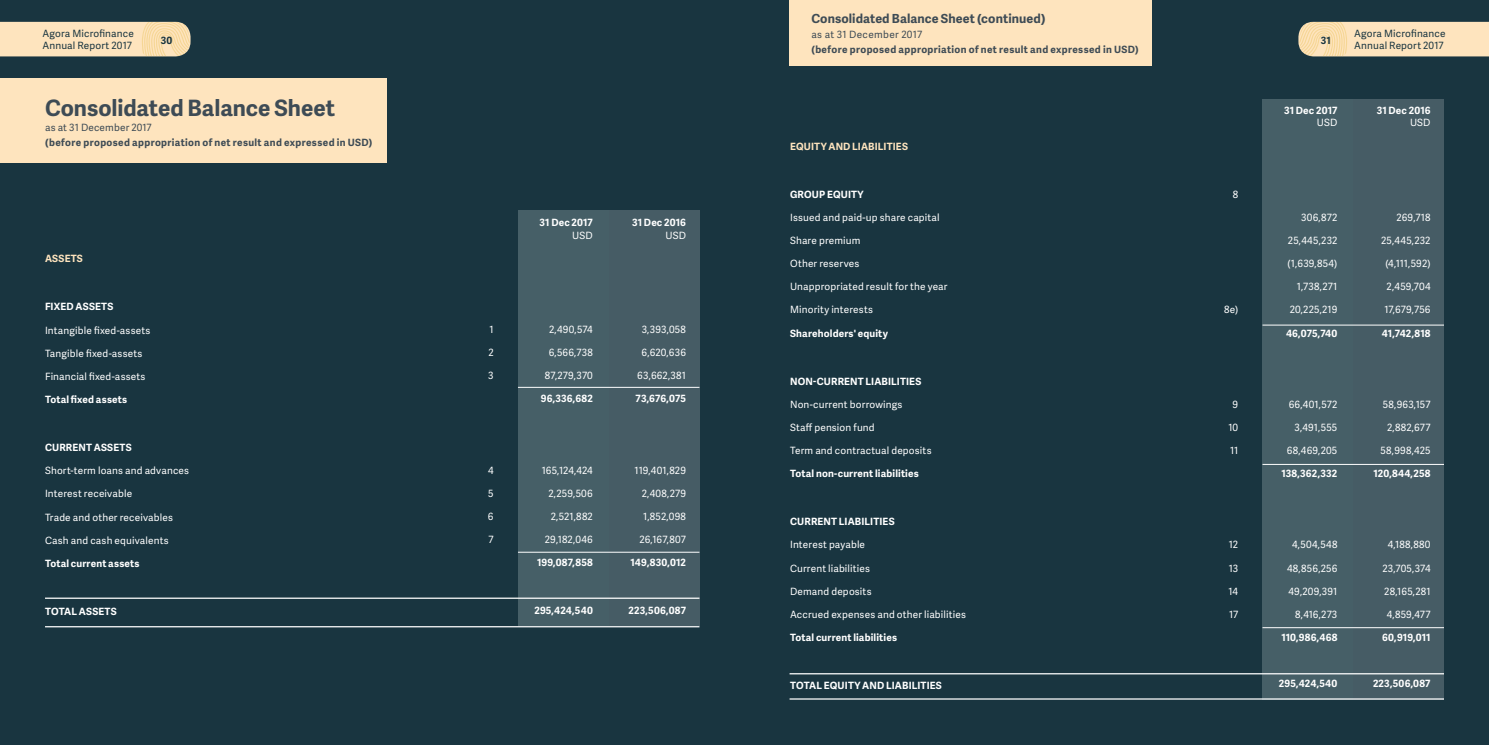
<style>
.page{position:relative;width:1489px;height:745px;background:#fff}
.page>*{position:absolute;margin:0;border:0;box-sizing:border-box;transform-origin:0 0}
.t1{font:700 22.5px "Adelle Sans";color:#3e4b55}
.t2{font:700 12.5px "Adelle Sans";letter-spacing:.01em;color:#3e4b55}
.t3{font:10px "Adelle Sans";letter-spacing:.015em;color:#fff}
.t4{font:700 10px "Adelle Sans";letter-spacing:.015em;color:#fff}
.t5{font:700 10px "Adelle Sans";letter-spacing:.035em;color:#3e4b55}
.t6{font:10px/12px "Adelle Sans";letter-spacing:.015em;color:#193540}
.t7{font:10px "Adelle Sans";letter-spacing:.025em;color:#3e4b55}
.t8{font:700 10px "Adelle Sans";letter-spacing:.01em;color:#fee4be}
.t9{font:700 10px "Adelle Sans";color:#193540}
</style>
<div class="page">
<div style="left:0;top:0;width:744px;height:744px;background:#193540"></div>
<div style="left:744px;top:0;width:744px;height:744px;background:#193540"></div>
<div style="left:0;top:79px;width:386px;height:84px;background:#fee4be"></div>
<div style="left:789px;top:0;width:363px;height:65px;background:#fee4be"></div>
<div style="left:518px;top:210px;width:90px;height:415px;background:#465f67"></div>
<div style="left:608px;top:210px;width:91px;height:415px;background:#465c65"></div>
<hr style="left:518px;top:387px;width:181px;height:1px;background:#fff">
<hr style="left:518px;top:551px;width:181px;height:1px;background:#fff">
<hr style="left:45px;top:625px;width:654px;height:2px;background:#fff">
<hr style="left:45px;top:597px;width:654px;height:1px;background:#fff">
<div style="left:1262px;top:99px;width:91px;height:600px;background:#465f67"></div>
<div style="left:1353px;top:99px;width:90px;height:600px;background:#465c65"></div>
<hr style="left:1262px;top:324px;width:181px;height:1px;background:#fff">
<hr style="left:1262px;top:464px;width:181px;height:1px;background:#fff">
<hr style="left:1262px;top:627px;width:181px;height:1px;background:#fff">
<hr style="left:789px;top:698px;width:654px;height:1px;background:#fff">
<hr style="left:789px;top:672px;width:654px;height:2px;background:#fff">
<svg style="left:0;top:22px;width:190px;height:34px;background:#fae0b8"></svg>
<svg style="left:1298px;top:22px;width:190px;height:34px;background:#f9dfb8"></svg>
<p class="t2" style="left:811px;top:13px;width:236px">Consolidated Balance Sheet (continued)</p>
<p class="t7" style="left:811px;top:30px;width:112px">as at 31 December 2017</p>
<p class="t5" style="left:811px;top:45px;width:329px">(before proposed appropriation of net result and expressed in USD)</p>
<p class="t6" style="left:43px;top:28px;width:93px">Agora Microfinance<br>Annual Report 2017</p>
<p class="t6" style="left:1354px;top:28px;width:93px">Agora Microfinance<br>Annual Report 2017</p>
<p class="t9" style="left:161px;top:36px;width:13px">30</p>
<p class="t9" style="left:1320px;top:36px;width:12px">31</p>
<h1 class="t1" style="left:45px;top:98px;width:291px">Consolidated Balance Sheet</h1>
<p class="t7" style="left:45px;top:123px;width:108px">as at 31 December 2017</p>
<p class="t5" style="left:45px;top:138px;width:329px">(before proposed appropriation of net result and expressed in USD)</p>
<p class="t8" style="left:45px;top:254px;width:39px">ASSETS</p>
<p class="t4" style="left:45px;top:302px;width:70px">FIXED ASSETS</p>
<p class="t3" style="left:45px;top:325px;width:107px">Intangible fixed-assets</p>
<p class="t3" style="left:45px;top:348px;width:99px">Tangible fixed-assets</p>
<p class="t3" style="left:45px;top:372px;width:102px">Financial fixed-assets</p>
<p class="t4" style="left:45px;top:395px;width:84px">Total fixed assets</p>
<p class="t4" style="left:45px;top:443px;width:88px">CURRENT ASSETS</p>
<p class="t3" style="left:45px;top:466px;width:146px">Short-term loans and advances</p>
<p class="t3" style="left:45px;top:489px;width:89px">Interest receivable</p>
<p class="t3" style="left:45px;top:512px;width:129px">Trade and other receivables</p>
<p class="t3" style="left:45px;top:535px;width:125px">Cash and cash equivalents</p>
<p class="t4" style="left:45px;top:558px;width:96px">Total current assets</p>
<p class="t4" style="left:45px;top:606px;width:73px">TOTAL ASSETS</p>
<p class="t3" style="left:489px;top:325px;width:6px">1</p>
<p class="t3" style="left:488px;top:348px;width:7px">2</p>
<p class="t3" style="left:488px;top:371px;width:7px">3</p>
<p class="t3" style="left:488px;top:465px;width:7px">4</p>
<p class="t3" style="left:488px;top:488px;width:7px">5</p>
<p class="t3" style="left:488px;top:511px;width:7px">6</p>
<p class="t3" style="left:488px;top:534px;width:7px">7</p>
<p class="t4" style="left:539px;top:218px;width:55px">31 Dec 2017</p>
<p class="t3" style="left:572px;top:230px;width:22px">USD</p>
<p class="t3" style="left:549px;top:325px;width:45px">2,490,574</p>
<p class="t3" style="left:548px;top:348px;width:46px">6,566,738</p>
<p class="t3" style="left:545px;top:371px;width:49px">87,279,370</p>
<p class="t4" style="left:541px;top:394px;width:53px">96,336,682</p>
<p class="t3" style="left:541px;top:465px;width:53px">165,124,424</p>
<p class="t3" style="left:548px;top:488px;width:46px">2,259,506</p>
<p class="t3" style="left:550px;top:511px;width:44px">2,521,882</p>
<p class="t3" style="left:545px;top:534px;width:49px">29,182,046</p>
<p class="t4" style="left:537px;top:558px;width:57px">199,087,858</p>
<p class="t4" style="left:534px;top:606px;width:60px">295,424,540</p>
<p class="t4" style="left:632px;top:218px;width:55px">31 Dec 2016</p>
<p class="t3" style="left:665px;top:230px;width:22px">USD</p>
<p class="t3" style="left:641px;top:325px;width:46px">3,393,058</p>
<p class="t3" style="left:641px;top:348px;width:46px">6,620,636</p>
<p class="t3" style="left:637px;top:371px;width:50px">63,662,381</p>
<p class="t4" style="left:635px;top:394px;width:52px">73,676,075</p>
<p class="t3" style="left:634px;top:465px;width:53px">119,401,829</p>
<p class="t3" style="left:641px;top:488px;width:46px">2,408,279</p>
<p class="t3" style="left:643px;top:511px;width:44px">1,852,098</p>
<p class="t3" style="left:639px;top:534px;width:48px">26,167,807</p>
<p class="t4" style="left:630px;top:558px;width:57px">149,830,012</p>
<p class="t4" style="left:628px;top:606px;width:59px">223,506,087</p>
<p class="t8" style="left:790px;top:142px;width:119px">EQUITY AND LIABILITIES</p>
<p class="t4" style="left:790px;top:189px;width:75px">GROUP EQUITY</p>
<p class="t3" style="left:790px;top:213px;width:151px">Issued and paid-up share capital</p>
<p class="t3" style="left:790px;top:236px;width:72px">Share premium</p>
<p class="t3" style="left:790px;top:259px;width:71px">Other reserves</p>
<p class="t3" style="left:790px;top:282px;width:159px">Unappropriated result for the year</p>
<p class="t3" style="left:790px;top:305px;width:84px">Minority interests</p>
<p class="t4" style="left:790px;top:328px;width:99px">Shareholders' equity</p>
<p class="t4" style="left:790px;top:376px;width:133px">NON-CURRENT LIABILITIES</p>
<p class="t3" style="left:790px;top:399px;width:114px">Non-current borrowings</p>
<p class="t3" style="left:790px;top:422px;width:86px">Staff pension fund</p>
<p class="t3" style="left:790px;top:446px;width:143px">Term and contractual deposits</p>
<p class="t4" style="left:790px;top:469px;width:130px">Total non-current liabilities</p>
<p class="t4" style="left:790px;top:517px;width:106px">CURRENT LIABILITIES</p>
<p class="t3" style="left:790px;top:540px;width:76px">Interest payable</p>
<p class="t3" style="left:790px;top:563px;width:81px">Current liabilities</p>
<p class="t3" style="left:790px;top:586px;width:83px">Demand deposits</p>
<p class="t3" style="left:790px;top:609px;width:177px">Accrued expenses and other liabilities</p>
<p class="t4" style="left:790px;top:632px;width:108px">Total current liabilities</p>
<p class="t4" style="left:790px;top:680px;width:153px">TOTAL EQUITY AND LIABILITIES</p>
<p class="t3" style="left:1232px;top:189px;width:7px">8</p>
<p class="t3" style="left:1223px;top:305px;width:16px">8e)</p>
<p class="t3" style="left:1232px;top:399px;width:7px">9</p>
<p class="t3" style="left:1228px;top:422px;width:11px">10</p>
<p class="t3" style="left:1229px;top:446px;width:10px">11</p>
<p class="t3" style="left:1228px;top:540px;width:11px">12</p>
<p class="t3" style="left:1228px;top:563px;width:11px">13</p>
<p class="t3" style="left:1228px;top:586px;width:11px">14</p>
<p class="t3" style="left:1228px;top:609px;width:11px">17</p>
<p class="t4" style="left:1283px;top:106px;width:55px">31 Dec 2017</p>
<p class="t3" style="left:1316px;top:118px;width:22px">USD</p>
<p class="t3" style="left:1301px;top:213px;width:38px">306,872</p>
<p class="t3" style="left:1287px;top:236px;width:51px">25,445,232</p>
<p class="t3" style="left:1287px;top:259px;width:51px">(1,639,854)</p>
<p class="t3" style="left:1296px;top:282px;width:42px">1,738,271</p>
<p class="t3" style="left:1289px;top:305px;width:49px">20,225,219</p>
<p class="t4" style="left:1285px;top:328px;width:53px">46,075,740</p>
<p class="t3" style="left:1288px;top:399px;width:50px">66,401,572</p>
<p class="t3" style="left:1294px;top:422px;width:44px">3,491,555</p>
<p class="t3" style="left:1286px;top:446px;width:52px">68,469,205</p>
<p class="t4" style="left:1281px;top:469px;width:57px">138,362,332</p>
<p class="t3" style="left:1291px;top:540px;width:47px">4,504,548</p>
<p class="t3" style="left:1286px;top:563px;width:52px">48,856,256</p>
<p class="t3" style="left:1288px;top:586px;width:50px">49,209,391</p>
<p class="t3" style="left:1294px;top:609px;width:44px">8,416,273</p>
<p class="t4" style="left:1281px;top:632px;width:57px">110,986,468</p>
<p class="t4" style="left:1278px;top:679px;width:60px">295,424,540</p>
<p class="t4" style="left:1376px;top:106px;width:55px">31 Dec 2016</p>
<p class="t3" style="left:1409px;top:118px;width:22px">USD</p>
<p class="t3" style="left:1396px;top:213px;width:35px">269,718</p>
<p class="t3" style="left:1380px;top:236px;width:51px">25,445,232</p>
<p class="t3" style="left:1385px;top:259px;width:47px">(4,111,592)</p>
<p class="t3" style="left:1386px;top:282px;width:45px">2,459,704</p>
<p class="t3" style="left:1384px;top:305px;width:48px">17,679,756</p>
<p class="t4" style="left:1381px;top:328px;width:50px">41,742,818</p>
<p class="t3" style="left:1382px;top:399px;width:49px">58,963,157</p>
<p class="t3" style="left:1386px;top:422px;width:45px">2,882,677</p>
<p class="t3" style="left:1380px;top:446px;width:52px">58,998,425</p>
<p class="t4" style="left:1373px;top:469px;width:59px">120,844,258</p>
<p class="t3" style="left:1387px;top:540px;width:44px">4,188,880</p>
<p class="t3" style="left:1382px;top:563px;width:50px">23,705,374</p>
<p class="t3" style="left:1384px;top:586px;width:48px">28,165,281</p>
<p class="t3" style="left:1386px;top:609px;width:45px">4,859,477</p>
<p class="t4" style="left:1382px;top:632px;width:50px">60,919,011</p>
<p class="t4" style="left:1372px;top:679px;width:59px">223,506,087</p>
</div>
